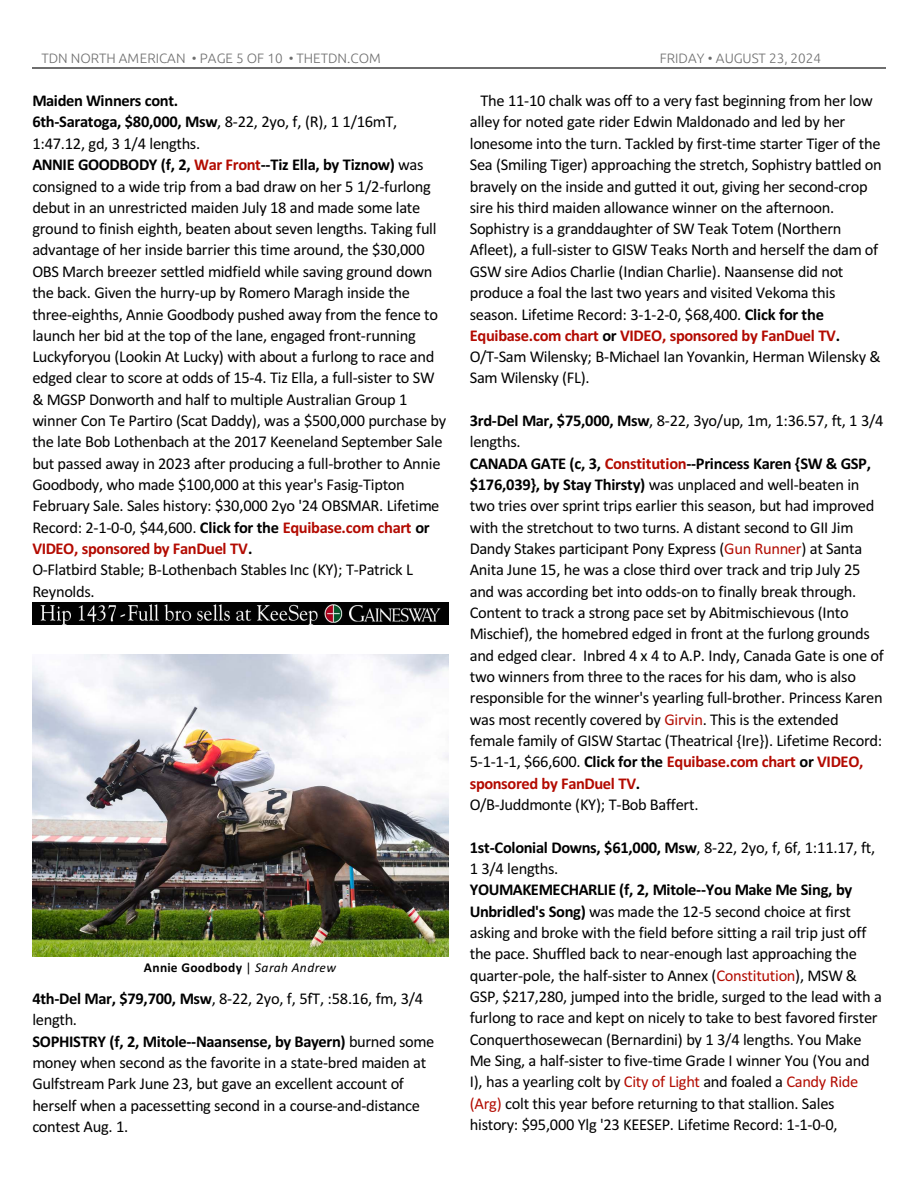
<style>
.page{position:relative;width:918px;height:1188px;background:#fff}
.page>*{position:absolute;margin:0;border:0;box-sizing:border-box;transform-origin:0 0}
.t1{font:16.5px/21.3px "Calibri";letter-spacing:-.02em;color:#000}
.t2{font:300 13.5px "Ubuntu";color:#6e6e6e}
.t3{font:700 13.5px "Calibri";letter-spacing:.025em;color:#000}
.s1{font-weight:700}
.s2{font-weight:700;color:#b30b00}
.s3{font-weight:700;color:#b30a00}
.s4{font-weight:400}
.s5{font-weight:400;font-style:italic}
.s6{color:#b30b00}
</style>
<div class="page">
<hr style="left:32px;top:67px;width:853px;height:2px;background:#6e6e6e">
<img style="left:32px;top:603px;width:416px;height:22px">
<img style="left:32px;top:654px;width:416px;height:303px">
<p class="t2" style="left:41px;top:53px;width:341px">TDN NORTH AMERICAN • PAGE 5 OF 10 • THETDN.COM</p>
<p class="t2" style="left:660px;top:53px;width:163px">FRIDAY • AUGUST 23, 2024</p>
<p class="t1" style="left:32px;top:91px;width:415px"><span class="s1">Maiden Winners cont.<br>6th-Saratoga, $80,000, Msw</span>, 8-22, 2yo, f, (R), 1 1/16mT, 1:47.12, gd, 3 1/4 lengths.<br><span class="s1">ANNIE GOODBODY (f, 2,</span> <span class="s2">War Front</span><span class="s1">--Tiz Ella, by Tiznow)</span> was consigned to a wide trip from a bad draw on her 5 1/2-furlong debut in an unrestricted maiden July 18 and made some late ground to finish eighth, beaten about seven lengths. Taking full advantage of her inside barrier this time around, the $30,000<br>OBS March breezer settled midfield while saving ground down the back. Given the hurry-up by Romero Maragh inside the three-eighths, Annie Goodbody pushed away from the fence to launch her bid at the top of the lane, engaged front-running Luckyforyou (Lookin At Lucky) with about a furlong to race and edged clear to score at odds of 15-4. Tiz Ella, a full-sister to SW &amp; MGSP Donworth and half to multiple Australian Group 1 winner Con Te Partiro (Scat Daddy), was a $500,000 purchase by the late Bob Lothenbach at the 2017 Keeneland September Sale but passed away in 2023 after producing a full-brother to Annie Goodbody, who made $100,000 at this year's Fasig-Tipton February Sale. Sales history: $30,000 2yo '24 OBSMAR. Lifetime Record: 2-1-0-0, $44,600. <span class="s1">Click for the</span> <span class="s3">Equibase.com chart</span> <span class="s1">or </span><span class="s3">VIDEO, sponsored by FanDuel TV</span><span class="s1">.<br></span>O-Flatbird Stable; B-Lothenbach Stables Inc (KY); T-Patrick L Reynolds.</p>
<p class="t3" style="left:144px;top:962px;width:194px">Annie Goodbody <span class="s4">|</span> <span class="s5">Sarah Andrew</span></p>
<p class="t1" style="left:32px;top:989px;width:403px"><span class="s1">4th-Del Mar, $79,700, Msw</span>, 8-22, 2yo, f, 5fT, :58.16, fm, 3/4 length.<br><span class="s1">SOPHISTRY (f, 2, Mitole--Naansense, by Bayern)</span> burned some money when second as the favorite in a state-bred maiden at Gulfstream Park June 23, but gave an excellent account of herself when a pacessetting second in a course-and-distance contest Aug. 1.</p>
<p class="t1" style="left:470px;top:91px;width:414px;text-indent:11px">The 11-10 chalk was off to a very fast beginning from her low alley for noted gate rider Edwin Maldonado and led by her lonesome into the turn. Tackled by first-time starter Tiger of the Sea (Smiling Tiger) approaching the stretch, Sophistry battled on bravely on the inside and gutted it out, giving her second-crop sire his third maiden allowance winner on the afternoon.<br>Sophistry is a granddaughter of SW Teak Totem (Northern Afleet), a full-sister to GISW Teaks North and herself the dam of GSW sire Adios Charlie (Indian Charlie). Naansense did not produce a foal the last two years and visited Vekoma this season. Lifetime Record: 3-1-2-0, $68,400. <span class="s1">Click for the </span><span class="s3">Equibase.com chart</span> <span class="s1">or</span> <span class="s3">VIDEO, sponsored by FanDuel TV</span><span class="s1">.<br></span>O/T-Sam Wilensky; B-Michael Ian Yovankin, Herman Wilensky &amp; Sam Wilensky (FL).</p>
<p class="t1" style="left:470px;top:411px;width:416px"><span class="s1">3rd-Del Mar, $75,000, Msw</span>, 8-22, 3yo/up, 1m, 1:36.57, ft, 1 3/4 lengths.<br><span class="s1">CANADA GATE (c, 3,</span> <span class="s2">Constitution</span><span class="s1">--Princess Karen {SW &amp; GSP, $176,039}, by Stay Thirsty)</span> was unplaced and well-beaten in two tries over sprint trips earlier this season, but had improved with the stretchout to two turns. A distant second to GII Jim Dandy Stakes participant Pony Express (<span class="s6">Gun Runner</span>) at Santa Anita June 15, he was a close third over track and trip July 25 and was according bet into odds-on to finally break through.<br>Content to track a strong pace set by Abitmischievous (Into Mischief), the homebred edged in front at the furlong grounds and edged clear. Inbred 4 x 4 to A.P. Indy, Canada Gate is one of two winners from three to the races for his dam, who is also responsible for the winner's yearling full-brother. Princess Karen was most recently covered by <span class="s6">Girvin</span>. This is the extended female family of GISW Startac (Theatrical {Ire}). Lifetime Record:<br>5-1-1-1, $66,600. <span class="s1">Click for the</span> <span class="s3">Equibase.com chart</span> <span class="s1">or</span> <span class="s3">VIDEO, sponsored by FanDuel TV</span><span class="s1">.<br></span>O/B-Juddmonte (KY); T-Bob Baffert.</p>
<p class="t1" style="left:470px;top:838px;width:407px"><span class="s1">1st-Colonial Downs, $61,000, Msw</span>, 8-22, 2yo, f, 6f, 1:11.17, ft,<br>1 3/4 lengths.</p>
<p class="t1" style="left:470px;top:881px;width:414px"><span class="s1">YOUMAKEMECHARLIE (f, 2, Mitole--You Make Me Sing, by Unbridled's Song)</span> was made the 12-5 second choice at first asking and broke with the field before sitting a rail trip just off the pace. Shuffled back to near-enough last approaching the quarter-pole, the half-sister to Annex (<span class="s6">Constitution</span>), MSW &amp; GSP, $217,280, jumped into the bridle, surged to the lead with a furlong to race and kept on nicely to take to best favored firster Conquerthosewecan (Bernardini) by 1 3/4 lengths. You Make Me Sing, a half-sister to five-time Grade I winner You (You and I), has a yearling colt by <span class="s6">City of Light</span> and foaled a <span class="s6">Candy Ride (Arg)</span> colt this year before returning to that stallion. Sales history: $95,000 Ylg '23 KEESEP. Lifetime Record: 1-1-0-0,</p>
</div>
